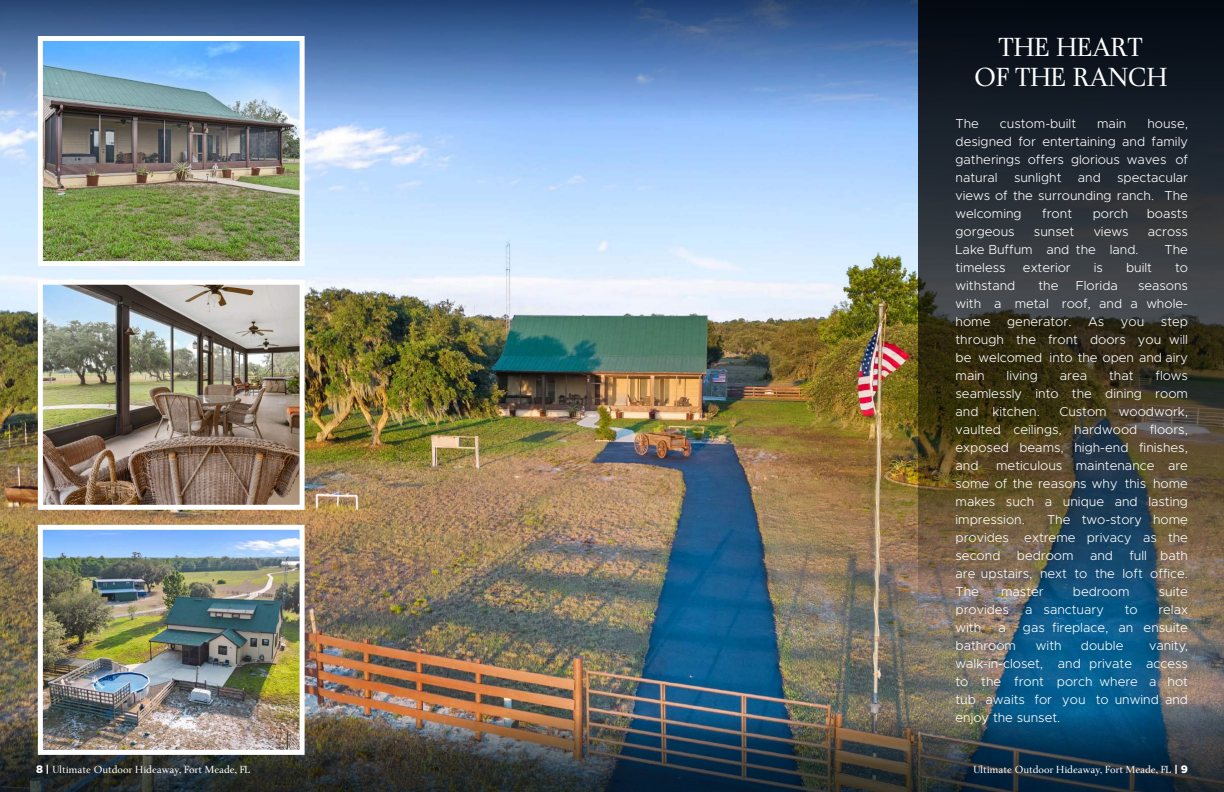
<style>
.page{position:relative;width:1224px;height:792px;background:#fff}
.page>*{position:absolute;margin:0;border:0;box-sizing:border-box;transform-origin:0 0}
.t1{font:28px/30px "Medio";color:#fff;text-align:center}
.t2{font:300 13px/18px "Metropolis";color:#fff;text-align:justify}
.t3{font:11px "Medio";color:#fff}
.s1{font-family:"Metropolis";font-weight:800}
</style>
<div class="page">
<img style="left:0;top:121px;width:919px;height:592px">
<img style="left:0;top:713px;width:919px;height:79px">
<svg style="left:0;top:0;width:919px;height:121px;background:#557cb3"></svg>
<img style="left:919px;top:0;width:305px;height:792px">
<img style="left:35px;top:34px;width:272px;height:235px">
<img style="left:35px;top:277px;width:272px;height:235px">
<img style="left:35px;top:522px;width:272px;height:235px">
<h1 class="t1" style="left:974px;top:35px;width:195px">THE HEART<br>OF THE RANCH</h1>
<p class="t2" style="left:956px;top:114px;width:25px">The</p>
<p class="t2" style="left:1000px;top:114px;width:78px">custom-built</p>
<p class="t2" style="left:1097px;top:114px;width:31px">main</p>
<p class="t2" style="left:956px;top:115px;width:234px;text-indent:192px">house, designed for entertaining and family gatherings offers glorious waves of natural</p>
<p class="t2" style="left:1014px;top:168px;width:49px">sunlight</p>
<p class="t2" style="left:1078px;top:168px;width:25px">and</p>
<p class="t2" style="left:956px;top:168px;width:234px;text-indent:162px">spectacular views of the surrounding ranch. The welcoming</p>
<p class="t2" style="left:1042px;top:204px;width:31px">front</p>
<p class="t2" style="left:1093px;top:204px;width:37px">porch</p>
<p class="t2" style="left:1147px;top:204px;width:43px">boasts</p>
<p class="t2" style="left:956px;top:222px;width:61px">gorgeous</p>
<p class="t2" style="left:1034px;top:222px;width:42px">sunset</p>
<p class="t2" style="left:1094px;top:222px;width:36px">views</p>
<p class="t2" style="left:1148px;top:222px;width:42px">across</p>
<p class="t2" style="left:956px;top:240px;width:185px">Lake Buffum and the land.</p>
<p class="t2" style="left:1165px;top:240px;width:25px">The</p>
<p class="t2" style="left:956px;top:258px;width:52px">timeless</p>
<p class="t2" style="left:1023px;top:258px;width:49px">exterior</p>
<p class="t2" style="left:1094px;top:258px;width:11px">is</p>
<p class="t2" style="left:1126px;top:258px;width:27px">built</p>
<p class="t2" style="left:1175px;top:258px;width:14px">to</p>
<p class="t2" style="left:956px;top:276px;width:61px">withstand</p>
<p class="t2" style="left:1039px;top:276px;width:22px">the</p>
<p class="t2" style="left:1076px;top:276px;width:43px">Florida</p>
<p class="t2" style="left:956px;top:276px;width:234px;text-indent:182px">seasons with a metal roof, and a whole&shy;home</p>
<p class="t2" style="left:1007px;top:312px;width:66px">generator.</p>
<p class="t2" style="left:1088px;top:312px;width:18px">As</p>
<p class="t2" style="left:1121px;top:312px;width:25px">you</p>
<p class="t2" style="left:956px;top:312px;width:234px;text-indent:205px">step through the front doors you will be welcomed into the open and airy main</p>
<p class="t2" style="left:956px;top:366px;width:234px;text-indent:200px">flows seamlessly into the dining room and kitchen.</p>
<p class="t2" style="left:1007px;top:366px;width:33px">living</p>
<p class="t2" style="left:1060px;top:366px;width:29px">area</p>
<p class="t2" style="left:1109px;top:366px;width:26px">that</p>
<p class="t2" style="left:956px;top:402px;width:234px;text-indent:104px">Custom woodwork, vaulted ceilings, hardwood floors, exposed beams, high-end finishes, and</p>
<p class="t2" style="left:956px;top:456px;width:234px;text-indent:41px">meticulous maintenance are some of the reasons why this home makes such a unique and lasting impression.</p>
<p class="t2" style="left:956px;top:510px;width:234px;text-indent:92px">The two-story home provides extreme privacy as the second</p>
<p class="t2" style="left:956px;top:546px;width:234px;text-indent:174px">full bath are upstairs, next to the loft office.<br>The</p>
<p class="t2" style="left:1017px;top:546px;width:58px">bedroom</p>
<p class="t2" style="left:1090px;top:546px;width:25px">and</p>
<p class="t2" style="left:1001px;top:582px;width:44px">master</p>
<p class="t2" style="left:1073px;top:582px;width:58px">bedroom</p>
<p class="t2" style="left:1159px;top:582px;width:31px">suite</p>
<p class="t2" style="left:956px;top:600px;width:150px">provides a sanctuary</p>
<p class="t2" style="left:1125px;top:600px;width:14px">to</p>
<p class="t2" style="left:1158px;top:600px;width:31px">relax</p>
<p class="t2" style="left:956px;top:618px;width:27px">with</p>
<p class="t2" style="left:998px;top:618px;width:9px">a</p>
<p class="t2" style="left:1023px;top:618px;width:167px">gas fireplace, an ensuite</p>
<p class="t2" style="left:956px;top:636px;width:62px">bathroom</p>
<p class="t2" style="left:1036px;top:636px;width:27px">with</p>
<p class="t2" style="left:1081px;top:636px;width:44px">double</p>
<p class="t2" style="left:956px;top:636px;width:234px;text-indent:194px">vanity, walk-in-closet, and private access to the front porch where a hot tub awaits for you to unwind and enjoy the sunset.</p>
<p class="t3" style="left:36px;top:765px;width:216px"><span class="s1">8 |</span> Ultimate Outdoor Hideaway, Fort Meade, FL</p>
<p class="t3" style="left:973px;top:765px;width:216px">Ultimate Outdoor Hideaway, Fort Meade, FL <span class="s1">| 9</span></p>
</div>
